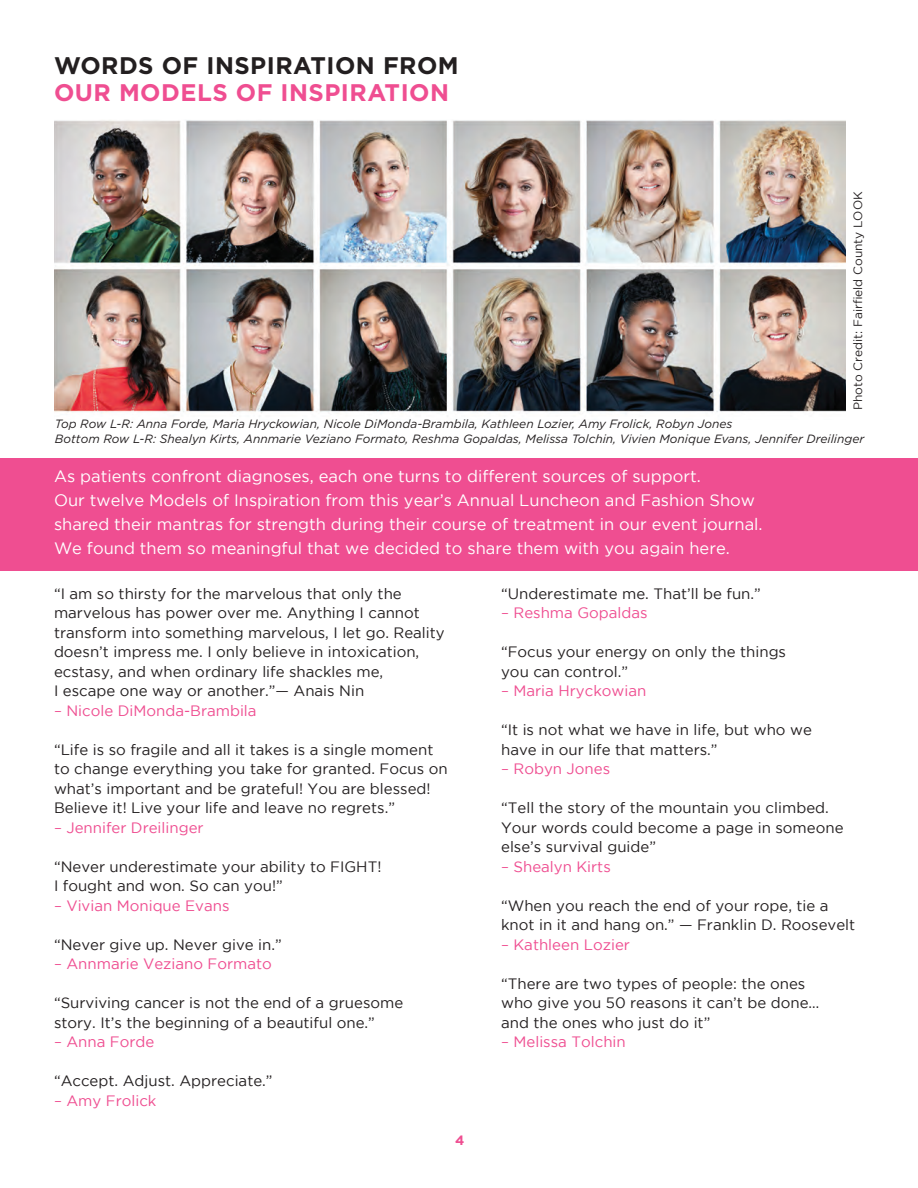
<style>
.page{position:relative;width:918px;height:1188px;background:#fff}
.page>*{position:absolute;margin:0;border:0;box-sizing:border-box;transform-origin:0 0}
.Head_no_rule{font:700 24px/27px "Gotham";letter-spacing:.02em;color:#231f20}
.BodyText{font:16.5px/24px "Gotham";color:#fff}
.BodyText-2{font:15px/19.5px "Gotham";color:#231f20}
.BodyText-3{font:15px "Gotham";color:#ef4e91}
.t1{font:700 13.5px "Gotham";color:#ef4e91}
.BodyText-4{font:italic 12px "Gotham";color:#231f20}
.BodyText-5{font:12px "Gotham";color:#231f20}
.s1{color:#ef4e91}
</style>
<div class="page">
<div style="left:0;top:458px;width:918px;height:112px;background:#ef4e91"></div>
<img style="left:54px;top:120px;width:791px;height:294px">
<p class="Head_no_rule" style="left:54px;top:51px;width:406px">WORDS OF INSPIRATION FROM<br><span class="s1">OUR MODELS OF INSPIRATION</span></p>
<p class="BodyText-5" style="left:851px;top:410px;width:220px;rotate:-90deg">Photo Credit: Fairfield County LOOK</p>
<p class="BodyText-4" style="left:55px;top:417px;width:679px">Top Row L-R: Anna Forde, Maria Hryckowian, Nicole DiMonda-Brambila, Kathleen Lozier, Amy Frolick, Robyn Jones</p>
<p class="BodyText-4" style="left:55px;top:432px;width:811px">Bottom Row L-R: Shealyn Kirts, Annmarie Veziano Formato, Reshma Gopaldas, Melissa Tolchin, Vivien Monique Evans, Jennifer Dreilinger</p>
<p class="BodyText" style="left:54px;top:464px;width:710px">As patients confront diagnoses, each one turns to different sources of support.<br>Our twelve Models of Inspiration from this year’s Annual Luncheon and Fashion Show shared their mantras for strength during their course of treatment in our event journal.<br>We found them so meaningful that we decided to share them with you again here.</p>
<p class="BodyText-2" style="left:501px;top:583px;width:261px">“Underestimate me. That’ll be fun.”</p>
<p class="BodyText-3" style="left:501px;top:604px;width:148px">– Reshma Gopaldas</p>
<p class="BodyText-2" style="left:501px;top:642px;width:287px">“Focus your energy on only the things you can control.”</p>
<p class="BodyText-3" style="left:501px;top:682px;width:147px">– Maria Hryckowian</p>
<p class="BodyText-2" style="left:501px;top:720px;width:312px">“It is not what we have in life, but who we have in our life that matters.”</p>
<p class="BodyText-3" style="left:501px;top:760px;width:111px">– Robyn Jones</p>
<p class="BodyText-2" style="left:501px;top:798px;width:344px">“Tell the story of the mountain you climbed.<br>Your words could become a page in someone else’s survival guide”</p>
<p class="BodyText-3" style="left:501px;top:858px;width:111px">– Shealyn Kirts</p>
<p class="BodyText-2" style="left:501px;top:895px;width:356px">“When you reach the end of your rope, tie a knot in it and hang on.” — Franklin D. Roosevelt</p>
<p class="BodyText-3" style="left:501px;top:936px;width:130px">– Kathleen Lozier</p>
<p class="BodyText-2" style="left:501px;top:973px;width:320px">“There are two types of people: the ones who give you 50 reasons it can’t be done… and the ones who just do it”</p>
<p class="BodyText-3" style="left:501px;top:1033px;width:126px">– Melissa Tolchin</p>
<p class="BodyText-2" style="left:54px;top:583px;width:392px">“I am so thirsty for the marvelous that only the marvelous has power over me. Anything I cannot transform into something marvelous, I let go. Reality</p>
<p class="BodyText-2" style="left:54px;top:642px;width:367px">doesn’t impress me. I only believe in intoxication, ecstasy, and when ordinary life shackles me,<br>I escape one way or another.”— Anais Nin</p>
<p class="BodyText-3" style="left:54px;top:702px;width:204px">– Nicole DiMonda-Brambila</p>
<p class="BodyText-2" style="left:54px;top:739px;width:395px">“Life is so fragile and all it takes is a single moment to change everything you take for granted. Focus on what’s important and be grateful! You are blessed!<br>Believe it! Live your life and leave no regrets.”</p>
<p class="BodyText-3" style="left:54px;top:819px;width:151px">– Jennifer Dreilinger</p>
<p class="BodyText-2" style="left:54px;top:856px;width:329px">“Never underestimate your ability to FIGHT!<br>I fought and won. So can you!”</p>
<p class="BodyText-3" style="left:54px;top:897px;width:177px">– Vivian Monique Evans</p>
<p class="BodyText-2" style="left:54px;top:934px;width:229px">“Never give up. Never give in.”</p>
<p class="BodyText-3" style="left:54px;top:955px;width:219px">– Annmarie Veziano Formato</p>
<p class="BodyText-2" style="left:54px;top:993px;width:351px">“Surviving cancer is not the end of a gruesome story. It’s the beginning of a beautiful one.”</p>
<p class="BodyText-3" style="left:54px;top:1033px;width:102px">– Anna Forde</p>
<p class="BodyText-2" style="left:54px;top:1071px;width:220px">“Accept. Adjust. Appreciate.”</p>
<p class="BodyText-3" style="left:54px;top:1092px;width:104px">– Amy Frolick</p>
<p class="t1" style="left:455px;top:1132px;width:11px">4</p>
</div>
